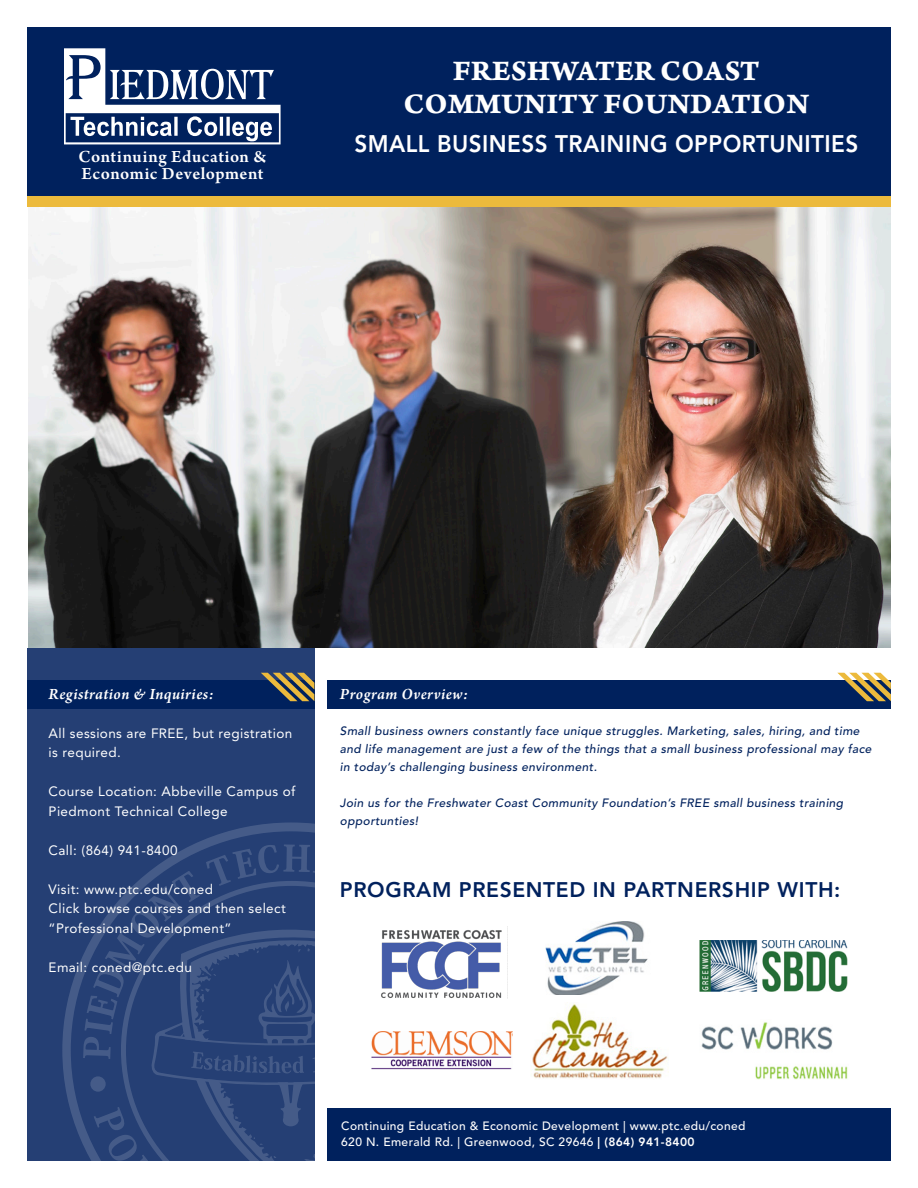
<style>
.page{position:relative;width:918px;height:1188px;background:#fff}
.page>*{position:absolute;margin:0;border:0;box-sizing:border-box;transform-origin:0 0}
.t1{font:30px "Arno Pro Bold Caption";color:#fff}
.t2{font:800 23.85px "Avenir LT Std";letter-spacing:.02em;color:#fff;scale:.94 1}
.t3{font:800 21px "Avenir LT Std";letter-spacing:.03em;color:#00215d}
.t4{font:600 18px/17.2px "Arno Pro";letter-spacing:.025em;color:#fff}
.t5{font:italic 600 16.5px "Arno Pro";letter-spacing:.03em;color:#fff}
.t6{font:13.5px/19.5px "Avenir LT Std";letter-spacing:.03em;color:#fff}
.t7{font:italic 500 12px/18px "Avenir LT Std";letter-spacing:.03em;color:#00215d}
.t8{font:500 12px/16.5px "Avenir LT Std";letter-spacing:.03em;color:#fff}
.s1{font-weight:800}
</style>
<div class="page">
<div style="left:27px;top:27px;width:864px;height:170px;background:#00215d"></div>
<svg style="left:64px;top:48px;width:217px;height:96px"></svg>
<div style="left:27px;top:648px;width:287px;height:513px;background:#253f74"></div>
<svg style="left:62px;top:822px;width:451px;height:339px"></svg>
<svg style="left:90px;top:1076px;width:16px;height:16px"></svg>
<div style="left:474px;top:1097px;width:15px;height:15px;background:#fff;border-radius:50%"></div>
<svg style="left:83px;top:844px;width:416px;height:232px"></svg>
<svg style="left:94px;top:948px;width:386px;height:213px"></svg>
<div style="left:328px;top:1108px;width:563px;height:53px;background:#00215d"></div>
<img style="left:28px;top:207px;width:863px;height:441px">
<div style="left:328px;top:680px;width:563px;height:29px;background:#00215d"></div>
<svg style="left:837px;top:673px;width:54px;height:28px"></svg>
<div style="left:27px;top:680px;width:287px;height:29px;background:#00215d"></div>
<svg style="left:261px;top:673px;width:53px;height:28px"></svg>
<div style="left:27px;top:196px;width:864px;height:11px;background:#ecba3c"></div>
<img style="left:700px;top:941px;width:148px;height:51px">
<img style="left:379px;top:917px;width:129px;height:82px">
<img style="left:701px;top:1022px;width:147px;height:57px">
<img style="left:370px;top:1032px;width:143px;height:38px">
<img style="left:545px;top:921px;width:103px;height:74px">
<img style="left:531px;top:1003px;width:138px;height:76px">
<h3 class="t4" style="left:78px;top:149px;width:190px">Continuing Education &amp;<br>Economic Development</h3>
<p class="t1" style="left:453px;top:53px;width:309px">FRESHWATER COAST</p>
<p class="t1" style="left:404px;top:86px;width:407px">COMMUNITY FOUNDATION</p>
<p class="t2" style="left:354px;top:130px;width:538px">SMALL BUSINESS TRAINING OPPORTUNITIES</p>
<p class="t5" style="left:49px;top:684px;width:167px">Registration &amp; Inquiries:</p>
<p class="t6" style="left:49px;top:724px;width:245px">All sessions are FREE, but registration is required.</p>
<p class="t6" style="left:49px;top:782px;width:248px">Course Location: Abbeville Campus of<br>Piedmont Technical College</p>
<p class="t6" style="left:49px;top:841px;width:131px">Call: (864) 941-8400</p>
<p class="t6" style="left:49px;top:880px;width:166px">Visit: www.ptc.edu/coned</p>
<p class="t6" style="left:49px;top:899px;width:239px">Click browse courses and then select “Professional Development”</p>
<p class="t6" style="left:49px;top:958px;width:145px">Email: coned@ptc.edu</p>
<p class="t5" style="left:340px;top:684px;width:130px">Program Overview:</p>
<p class="t7" style="left:340px;top:722px;width:533px">Small business owners constantly face unique struggles. Marketing, sales, hiring, and time and life management are just a few of the things that a small business professional may face in today’s challenging business environment.</p>
<p class="t7" style="left:340px;top:794px;width:505px">Join us for the Freshwater Coast Community Foundation’s FREE small business training opportunties!</p>
<p class="t3" style="left:340px;top:877px;width:502px">PROGRAM PRESENTED IN PARTNERSHIP WITH:</p>
<p class="t8" style="left:341px;top:1117px;width:406px">Continuing Education &amp; Economic Development | www.ptc.edu/coned<br>620 N. Emerald Rd. | Greenwood, SC 29646 <span class="s1">| (864) 941-8400</span></p>
</div>
